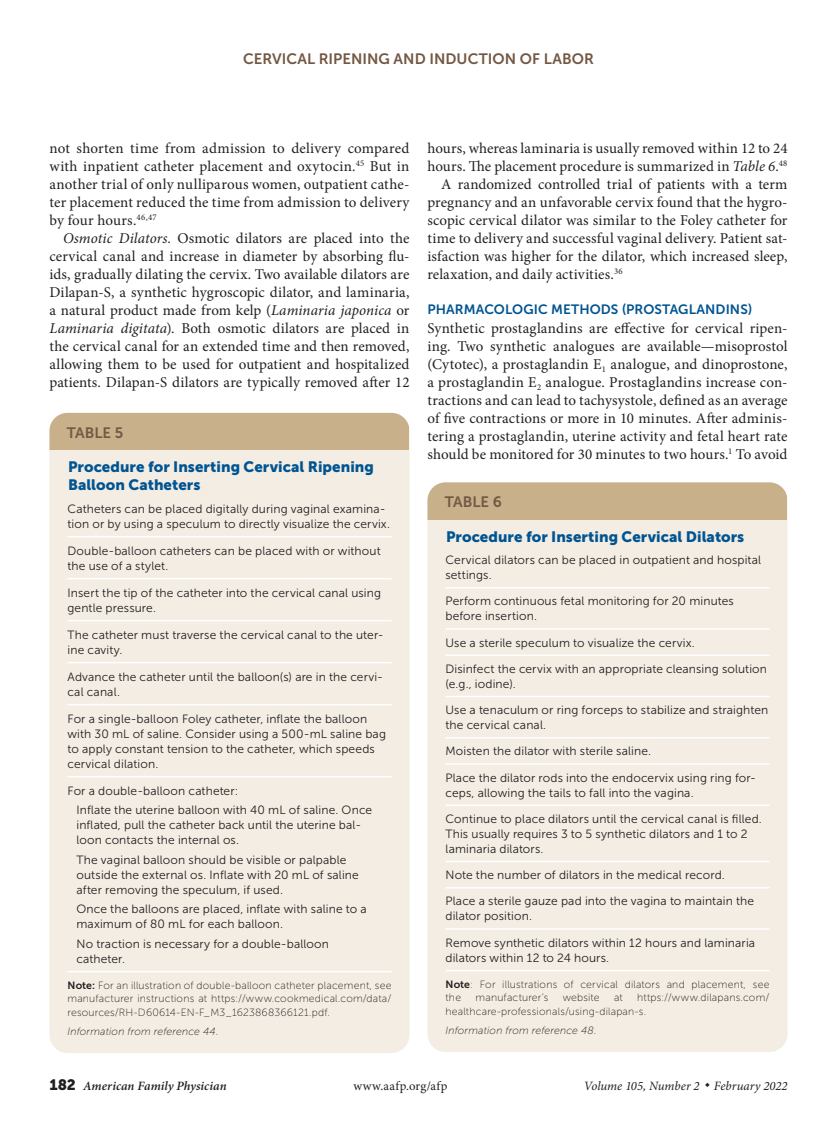
<style>
.page{position:relative;width:837px;height:1134px;background:#fff}
.page>*{position:absolute;margin:0;border:0;box-sizing:border-box;transform-origin:0 0}
.body_text{font:15px/18px "Minion Pro";letter-spacing:.005em;color:#231f20;text-align:justify}
.body_noindent{font:15px/18px "Minion Pro";color:#231f20;text-align:justify}
.table_title{font:15px/18px "Museo Sans 900";letter-spacing:.005em;color:#005492}
.table{font:15px "Museo Sans 700";letter-spacing:.005em;color:#745844}
.head2{font:13.5px "Museo Sans 700";letter-spacing:.01em;color:#005492}
.t1{font:italic 12.75px "Minion Pro";color:#231f20}
.t2{font:italic 600 12.75px "Minion Pro";letter-spacing:.005em;color:#231f20}
.t3{font:12.75px "Minion Pro";letter-spacing:.03em;color:#231f20}
.table_data_last_col{font:12px/15px "Museo Sans 300";letter-spacing:.01em;color:#231f20}
.table_data_indent{font:12px/15px "Museo Sans 300";letter-spacing:.01em;color:#231f20}
.table_fig_note{font:10.5px/13.5px "Museo Sans 100";letter-spacing:.02em;color:#231f20}
.table_fig_note-2{font:italic 10.5px "Museo Sans 100";letter-spacing:.015em;color:#231f20}
.s1{font-style:italic}
.s2{font-family:"Museo Sans 700"}
.s3{font-family:"Museo Sans 900";font-weight:400;font-style:normal;font-size:15px}
</style>
<div class="page">
<div style="left:50px;top:413px;width:360px;height:640px;background:#f3ede3;border-radius:18px"></div>
<hr style="left:68px;top:536px;width:324px;height:1px;background:#fff">
<hr style="left:68px;top:578px;width:324px;height:1px;background:#fff">
<hr style="left:68px;top:620px;width:324px;height:1px;background:#fff">
<hr style="left:68px;top:662px;width:324px;height:1px;background:#fff">
<hr style="left:68px;top:704px;width:324px;height:1px;background:#fff">
<hr style="left:68px;top:776px;width:324px;height:1px;background:#fff">
<hr style="left:68px;top:971px;width:324px;height:1px;background:#fff">
<div style="left:50px;top:413px;width:360px;height:37px;background:#c8b08b"></div>
<div style="left:428px;top:482px;width:360px;height:570px;background:#f3ede3;border-radius:18px"></div>
<hr style="left:446px;top:587px;width:324px;height:2px;background:#fff">
<hr style="left:446px;top:628px;width:324px;height:2px;background:#fff">
<hr style="left:446px;top:655px;width:324px;height:1px;background:#fff">
<hr style="left:446px;top:696px;width:324px;height:1px;background:#fff">
<hr style="left:446px;top:737px;width:324px;height:2px;background:#fff">
<hr style="left:446px;top:763px;width:324px;height:2px;background:#fff">
<hr style="left:446px;top:805px;width:324px;height:1px;background:#fff">
<hr style="left:446px;top:861px;width:324px;height:1px;background:#fff">
<hr style="left:446px;top:887px;width:324px;height:2px;background:#fff">
<hr style="left:446px;top:928px;width:324px;height:2px;background:#fff">
<hr style="left:446px;top:970px;width:324px;height:1px;background:#fff">
<div style="left:428px;top:482px;width:360px;height:38px;background:#c8b08b"></div>
<p class="table" style="left:243px;top:50px;width:352px">CERVICAL RIPENING AND INDUCTION OF LABOR</p>
<p class="body_text" style="left:50px;top:139px;width:362px">not shorten time from admission to delivery compared with inpatient catheter placement and oxytocin.<sup>45</sup> But in another trial of only nulliparous women, outpatient cathe&shy;ter placement reduced the time from admission to delivery by four hours.<sup>46,47</sup></p>
<p class="body_text" style="left:50px;top:229px;width:362px;text-indent:14px"><span class="s1">Osmotic Dilators.</span> Osmotic dilators are placed into the cervical canal and increase in diameter by absorbing flu&shy;ids, gradually dilating the cervix. Two available dilators are Dilapan-S, a synthetic hygroscopic dilator, and laminaria, a natural product made from kelp (<span class="s1">Laminaria japonica</span> or <span class="s1">Laminaria digitata</span>). Both osmotic dilators are placed in the cervical canal for an extended time and then removed, allowing them to be used for outpatient and hospitalized patients. Dilapan-S dilators are typically removed after 12</p>
<p class="table" style="left:67px;top:424px;width:58px">TABLE 5</p>
<p class="table_title" style="left:68px;top:458px;width:307px">Procedure for Inserting Cervical Ripening<br>Balloon Catheters</p>
<p class="table_data_last_col" style="left:68px;top:501px;width:324px">Catheters can be placed digitally during vaginal examina&shy;tion or by using a speculum to directly visualize the cervix.</p>
<p class="table_data_last_col" style="left:68px;top:543px;width:315px">Double-balloon catheters can be placed with or without the use of a stylet.</p>
<p class="table_data_last_col" style="left:68px;top:585px;width:315px">Insert the tip of the catheter into the cervical canal using gentle pressure.</p>
<p class="table_data_last_col" style="left:68px;top:627px;width:318px">The catheter must traverse the cervical canal to the uter&shy;ine cavity.</p>
<p class="table_data_last_col" style="left:68px;top:669px;width:317px">Advance the catheter until the balloon(s) are in the cervi&shy;cal canal.</p>
<p class="table_data_last_col" style="left:68px;top:711px;width:320px">For a single-balloon Foley catheter, inflate the balloon with 30 mL of saline. Consider using a 500-mL saline bag to apply constant tension to the catheter, which speeds cervical dilation.</p>
<p class="table_data_last_col" style="left:68px;top:783px;width:172px">For a double-balloon catheter:</p>
<p class="table_data_indent" style="left:76px;top:803px;width:297px">Inflate the uterine balloon with 40 mL of saline. Once inflated, pull the catheter back until the uterine bal&shy;loon contacts the internal os.</p>
<p class="table_data_indent" style="left:76px;top:852px;width:284px">The vaginal balloon should be visible or palpable outside the external os. Inflate with 20 mL of saline after removing the speculum, if used.</p>
<p class="table_data_indent" style="left:76px;top:902px;width:292px">Once the balloons are placed, inflate with saline to a maximum of 80 mL for each balloon.</p>
<p class="table_data_indent" style="left:76px;top:936px;width:254px">No traction is necessary for a double-balloon catheter.</p>
<p class="table_fig_note" style="left:68px;top:978px;width:326px;text-align:justify"><span class="s2">Note:</span> For an illustration of double-balloon catheter placement, see manufacturer instructions at https://www.cookmedical.com/data/ resources/RH-D60614-EN-F_M3_1623868366121.pdf.</p>
<p class="table_fig_note-2" style="left:68px;top:1026px;width:153px">Information from reference 44.</p>
<p class="body_text" style="left:428px;top:139px;width:362px">hours, whereas laminaria is usually removed within 12 to 24 hours. The placement procedure is summarized in <span class="s1">Table 6</span>.<sup>48</sup></p>
<p class="body_text" style="left:428px;top:175px;width:362px;text-indent:14px">A randomized controlled trial of patients with a term pregnancy and an unfavorable cervix found that the hygro&shy;scopic cervical dilator was similar to the Foley catheter for time to delivery and successful vaginal delivery. Patient sat&shy;isfaction was higher for the dilator, which increased sleep, relaxation, and daily activities.<sup>36</sup></p>
<p class="head2" style="left:428px;top:301px;width:326px">PHARMACOLOGIC METHODS (PROSTAGLANDINS)</p>
<p class="body_noindent" style="left:428px;top:319px;width:362px">Synthetic prostaglandins are effective for cervical ripen&shy;ing. Two synthetic analogues are available—misoprostol (Cytotec), a prostaglandin E<sub>1</sub> analogue, and dinoprostone, a prostaglandin E<sub>2</sub> analogue. Prostaglandins increase con&shy;tractions and can lead to tachysystole, defined as an average of five contractions or more in 10 minutes. After adminis&shy;tering a prostaglandin, uterine activity and fetal heart rate should be monitored for 30 minutes to two hours.<sup>1</sup> To avoid</p>
<p class="table" style="left:445px;top:494px;width:58px">TABLE 6</p>
<p class="table_title" style="left:446px;top:527px;width:300px">Procedure for Inserting Cervical Dilators</p>
<p class="table_data_last_col" style="left:446px;top:553px;width:317px">Cervical dilators can be placed in outpatient and hospital settings.</p>
<p class="table_data_last_col" style="left:446px;top:594px;width:290px">Perform continuous fetal monitoring for 20 minutes before insertion.</p>
<p class="table_data_last_col" style="left:446px;top:635px;width:251px">Use a sterile speculum to visualize the cervix.</p>
<p class="table_data_last_col" style="left:446px;top:661px;width:323px">Disinfect the cervix with an appropriate cleansing solution (e.g., iodine).</p>
<p class="table_data_last_col" style="left:446px;top:703px;width:324px">Use a tenaculum or ring forceps to stabilize and straighten the cervical canal.</p>
<p class="table_data_last_col" style="left:446px;top:744px;width:207px">Moisten the dilator with sterile saline.</p>
<p class="table_data_last_col" style="left:446px;top:770px;width:312px">Place the dilator rods into the endocervix using ring for&shy;ceps, allowing the tails to fall into the vagina.</p>
<p class="table_data_last_col" style="left:446px;top:811px;width:318px">Continue to place dilators until the cervical canal is filled.<br>This usually requires 3 to 5 synthetic dilators and 1 to 2 laminaria dilators.</p>
<p class="table_data_last_col" style="left:446px;top:868px;width:281px">Note the number of dilators in the medical record.</p>
<p class="table_data_last_col" style="left:446px;top:894px;width:310px">Place a sterile gauze pad into the vagina to maintain the dilator position.</p>
<p class="table_data_last_col" style="left:446px;top:935px;width:311px">Remove synthetic dilators within 12 hours and laminaria dilators within 12 to 24 hours.</p>
<p class="table_fig_note" style="left:446px;top:977px;width:326px"><span class="s2">Note</span>: For illustrations of cervical dilators and placement, see the</p>
<p class="table_fig_note" style="left:446px;top:991px;width:326px;text-indent:192px">https://www.dilapans.com/ healthcare-professionals/using-dilapan-s.</p>
<p class="table_fig_note-2" style="left:446px;top:1025px;width:153px">Information from reference 48.</p>
<p class="table_fig_note" style="left:476px;top:991px;width:74px">manufacturer’s</p>
<p class="table_fig_note" style="left:563px;top:991px;width:38px">website</p>
<p class="table_fig_note" style="left:614px;top:991px;width:10px">at</p>
<p class="t2" style="left:50px;top:1077px;width:179px"><span class="s3">182</span> American Family Physician</p>
<p class="t3" style="left:353px;top:1078px;width:96px">www.aafp.org/afp</p>
<p class="t1" style="left:584px;top:1078px;width:205px">Volume 105, Number 2 ◆ February 2022</p>
</div>
